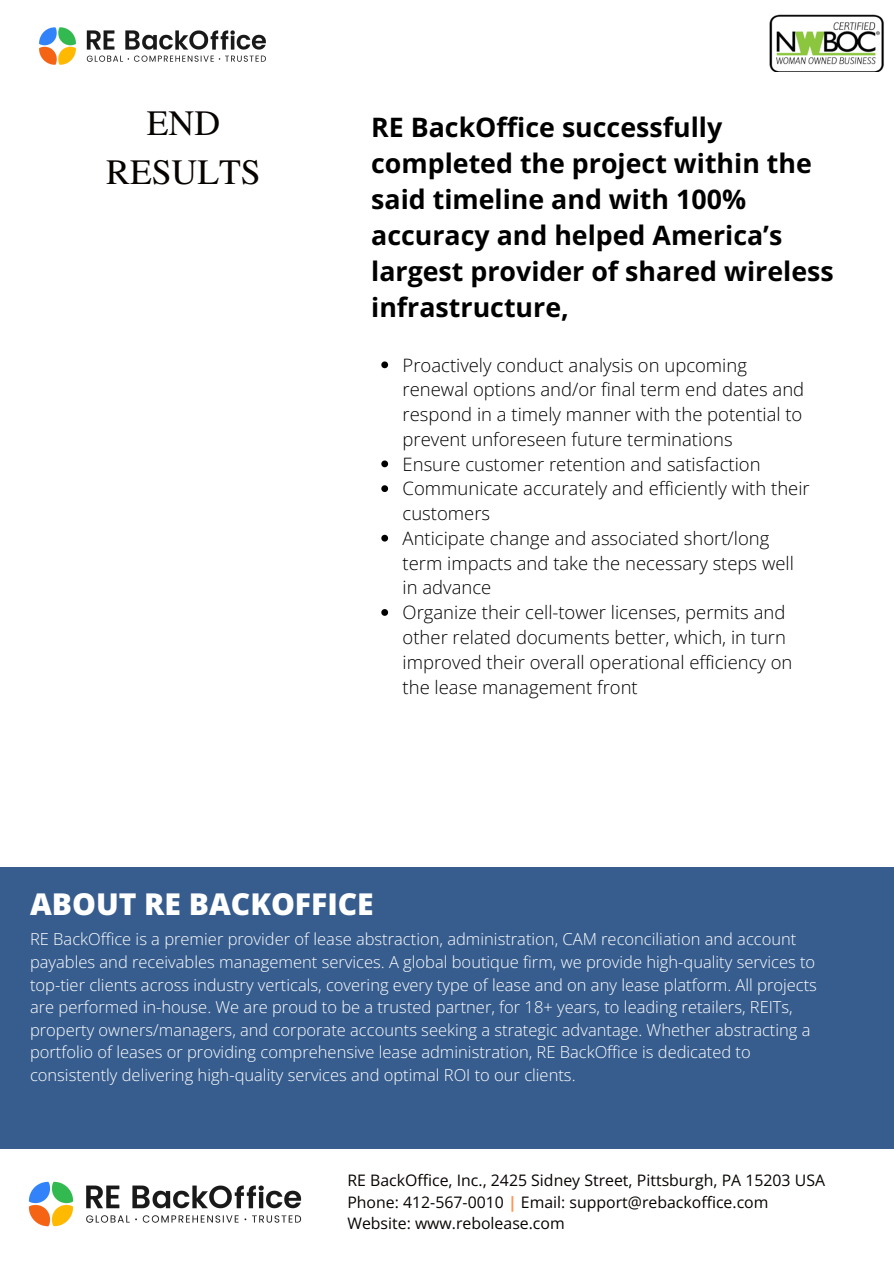
<style>
.page{position:relative;width:894px;height:1264px;background:#fff}
.page>*{position:absolute;margin:0;border:0;box-sizing:border-box;transform-origin:0 0}
.t1{font:35.55px/49.5px "Te X Gyre Termes";color:#070301;text-align:center}
.t2{font:800 30px "Open Sans";color:#fff}
.t3{font:700 26.7px/36px "Open Sans";color:#000}
.t4{font:300 18.45px/24.8px "Open Sans";color:#000}
.t5{font:300 16.5px/22.5px "Open Sans";color:#fff}
.t6{font:15.9px "Open Sans";color:#070301}
.s1{font-weight:700;color:#ff914d}
</style>
<div class="page">
<div style="left:0;top:867px;width:893px;height:281px;background:#375d8e"></div>
<svg style="left:381px;top:361px;width:7px;height:7px"></svg>
<svg style="left:381px;top:460px;width:7px;height:7px"></svg>
<svg style="left:381px;top:485px;width:7px;height:7px"></svg>
<svg style="left:381px;top:535px;width:7px;height:6px"></svg>
<svg style="left:381px;top:609px;width:7px;height:7px"></svg>
<img style="left:769px;top:14px;width:115px;height:58px">
<img style="left:39px;top:27px;width:227px;height:38px">
<img style="left:28px;top:1181px;width:274px;height:46px">
<p class="t1" style="left:106px;top:96px;width:156px">END<br>RESULTS</p>
<p class="t3" style="left:371px;top:109px;width:464px">RE BackOffice successfully completed the project within the said timeline and with 100% accuracy and helped America’s largest provider of shared wireless infrastructure,</p>
<h1 class="t4" style="left:402px;top:352px;width:403px">Proactively conduct analysis on upcoming renewal options and/or final term end dates and respond in a timely manner with the potential to prevent unforeseen future terminations</h1>
<p class="t4" style="left:402px;top:451px;width:359px">Ensure customer retention and satisfaction</p>
<h3 class="t4" style="left:402px;top:476px;width:408px">Communicate accurately and efficiently with their customers</h3>
<p class="t4" style="left:402px;top:525px;width:392px">Anticipate change and associated short/long term impacts and take the necessary steps well in advance</p>
<p class="t4" style="left:402px;top:599px;width:391px">Organize their cell-tower licenses, permits and other related documents better, which, in turn improved their overall operational efficiency on the lease management front</p>
<p class="t2" style="left:30px;top:882px;width:345px">ABOUT RE BACKOFFICE</p>
<p class="t5" style="left:30px;top:927px;width:788px">RE BackOffice is a premier provider of lease abstraction, administration, CAM reconciliation and account payables and receivables management services. A global boutique firm, we provide high-quality services to top-tier clients across industry verticals, covering every type of lease and on any lease platform. All projects are performed in-house. We are proud to be a trusted partner, for 18+ years, to leading retailers, REITs, property owners/managers, and corporate accounts seeking a strategic advantage. Whether abstracting a portfolio of leases or providing comprehensive lease administration, RE BackOffice is dedicated to consistently delivering high-quality services and optimal ROI to our clients.</p>
<h2 class="t6" style="left:347px;top:1169px;width:479px">RE BackOffice, Inc., 2425 Sidney Street, Pittsburgh, PA 15203 USA</h2>
<p class="t6" style="left:347px;top:1190px;width:422px">Phone: 412-567-0010 <span class="s1">|</span> Email: support@rebackoffice.com</p>
<p class="t6" style="left:347px;top:1212px;width:219px">Website: www.rebolease.com</p>
</div>
